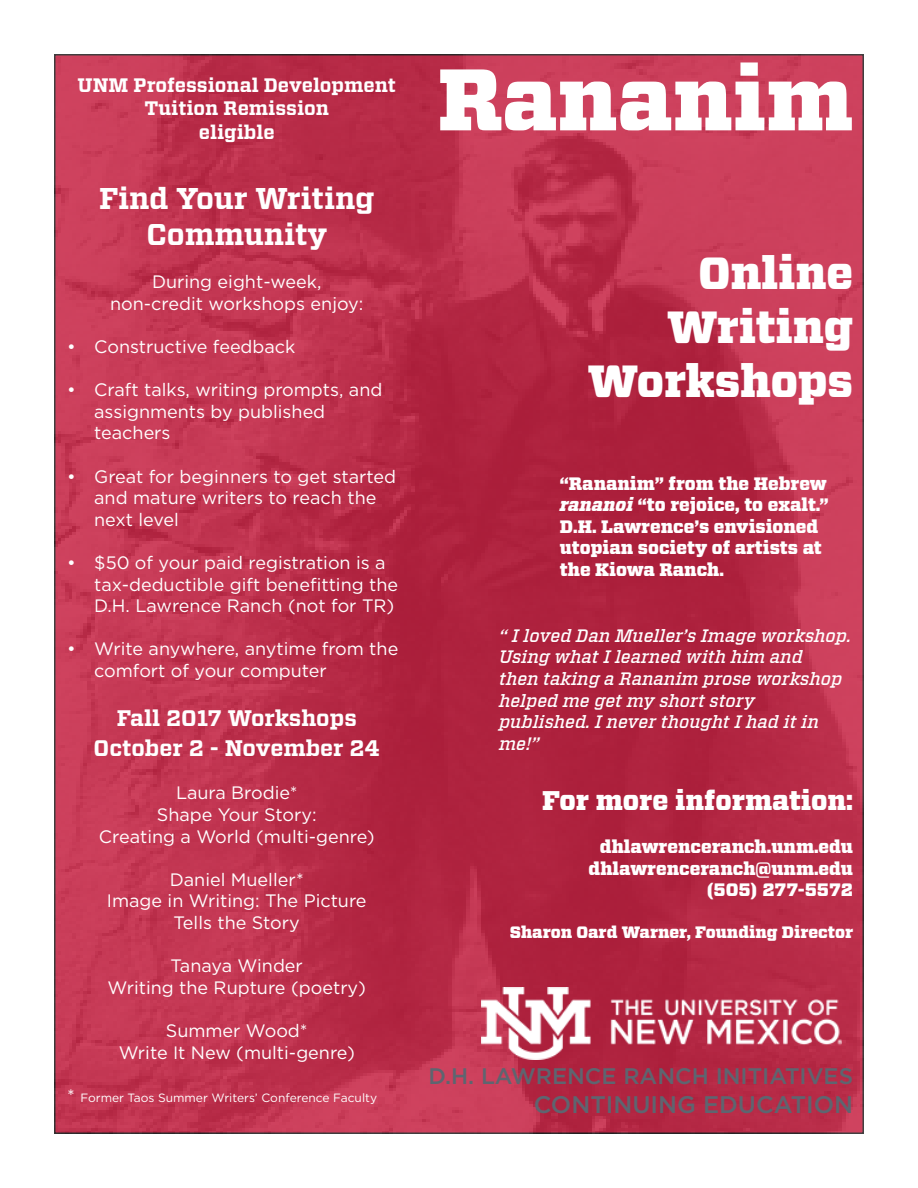
<style>
.page{position:relative;width:918px;height:1188px;background:#fff}
.page>*{position:absolute;margin:0;border:0;box-sizing:border-box;transform-origin:0 0}
.t1{font:900 87px "Vitesse";color:#fff}
.t2{font:900 45px "Vitesse";color:#fff}
.t3{font:700 30px "Vitesse";color:#fff}
.t4{font:900 27px "Vitesse";color:#fff}
.t5{font:500 24px "Gotham";color:#5e6570}
.t6{font:700 22.5px "Vitesse";color:#fff}
.t7{font:500 22.5px "Gotham";color:#5e6570}
.t8{font:700 19.5px/23.4px "Vitesse";color:#fff;text-align:center}
.t9{font:18px/21.6px "Gotham";color:#fff}
.t10{font:900 18px/21.6px "Vitesse";color:#fff}
.t11{font:italic 500 18px/21.6px "Vitesse";color:#fff}
.t12{font:900 16.5px "Vitesse";color:#fff}
.t13{font:12px "Gotham";color:#fff}
.s1{font-size:18px}
.s2{font-style:italic}
</style>
<div class="page">
<img style="left:54px;top:54px;width:810px;height:1080px">
<img style="left:482px;top:988px;width:360px;height:72px">
<p class="t8" style="left:78px;top:74px;width:320px">UNM Professional Development<br>Tuition Remission</p>
<p class="t8" style="left:199px;top:121px;width:77px">eligible</p>
<p class="t3" style="left:99px;top:179px;width:277px">Find Your Writing</p>
<p class="t3" style="left:146px;top:215px;width:182px">Community</p>
<p class="t9" style="left:152px;top:271px;width:171px">During eight-week,</p>
<p class="t9" style="left:110px;top:292px;width:255px">non-credit workshops enjoy:</p>
<p class="t9" style="left:67px;top:335px;width:230px">• Constructive feedback</p>
<p class="t9" style="left:94px;top:379px;width:290px;text-indent:-27px">• Craft talks, writing prompts, and assignments by published teachers</p>
<p class="t9" style="left:94px;top:465px;width:303px;text-indent:-27px">• Great for beginners to get started and mature writers to reach the next level</p>
<p class="t9" style="left:94px;top:551px;width:305px;text-indent:-27px">• $50 of your paid registration is a tax-deductible gift benefitting the<br>D.H. Lawrence Ranch (not for TR)</p>
<p class="t9" style="left:94px;top:638px;width:306px;text-indent:-27px">• Write anywhere, anytime from the comfort of your computer</p>
<p class="t6" style="left:117px;top:703px;width:242px">Fall 2017 Workshops</p>
<p class="t6" style="left:94px;top:733px;width:288px">October 2 - November 24</p>
<p class="t9" style="left:176px;top:782px;width:123px">Laura Brodie*</p>
<p class="t9" style="left:157px;top:803px;width:161px">Shape Your Story:</p>
<p class="t9" style="left:99px;top:825px;width:277px">Creating a World (multi-genre)</p>
<p class="t9" style="left:170px;top:868px;width:135px">Daniel Mueller*</p>
<p class="t9" style="left:107px;top:890px;width:261px">Image in Writing: The Picture</p>
<p class="t9" style="left:174px;top:911px;width:128px">Tells the Story</p>
<p class="t9" style="left:171px;top:955px;width:134px">Tanaya Winder</p>
<p class="t9" style="left:107px;top:976px;width:260px">Writing the Rupture (poetry)</p>
<p class="t9" style="left:166px;top:1019px;width:143px">Summer Wood*</p>
<p class="t9" style="left:119px;top:1041px;width:238px">Write It New (multi-genre)</p>
<p class="t13" style="left:67px;top:1090px;width:311px"><span class="s1">*</span> Former Taos Summer Writers’ Conference Faculty</p>
<p class="t1" style="left:438px;top:41px;width:417px">Rananim</p>
<p class="t2" style="left:698px;top:243px;width:156px">Online</p>
<p class="t2" style="left:667px;top:297px;width:187px">Writing</p>
<p class="t2" style="left:588px;top:351px;width:267px">Workshops</p>
<p class="t10" style="left:560px;top:473px;width:270px">“Rananim” from the Hebrew <span class="s2">rananoi</span> “to rejoice, to exalt.”</p>
<p class="t10" style="left:560px;top:516px;width:260px">D.H. Lawrence’s envisioned</p>
<p class="t10" style="left:560px;top:538px;width:264px">utopian society of artists at the Kiowa Ranch.</p>
<p class="t11" style="left:499px;top:625px;width:354px">“ I loved Dan Mueller’s Image workshop.<br>Using what I learned with him and<br>then taking a Rananim prose workshop helped me get my short story</p>
<p class="t11" style="left:499px;top:711px;width:321px">published. I never thought I had it in me!”</p>
<p class="t4" style="left:542px;top:782px;width:312px">For more information:</p>
<p class="t10" style="left:600px;top:836px;width:255px">dhlawrenceranch.unm.edu</p>
<p class="t10" style="left:589px;top:858px;width:266px">dhlawrenceranch@unm.edu</p>
<p class="t10" style="left:706px;top:879px;width:148px">(505) 277-5572</p>
<p class="t12" style="left:510px;top:921px;width:345px">Sharon Oard Warner, Founding Director</p>
<p class="t7" style="left:428px;top:1061px;width:426px">D.H. LAWRENCE RANCH INITIATIVES</p>
<p class="t5" style="left:534px;top:1088px;width:321px">CONTINUING EDUCATION</p>
</div>
